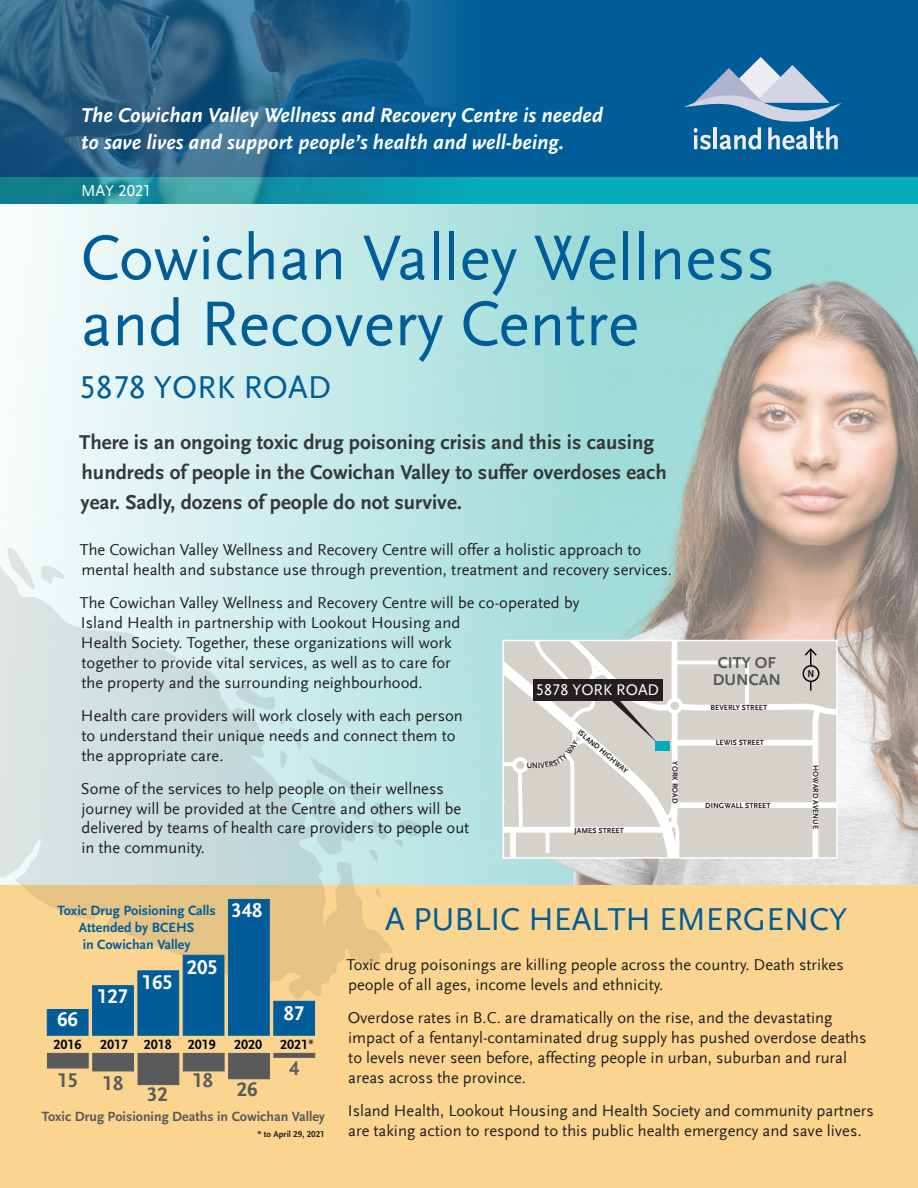
<style>
.page{position:relative;width:918px;height:1188px;background:#fff}
.page>*{position:absolute;margin:0;border:0;box-sizing:border-box;transform-origin:0 0}
.H3_title{font:66px/66px "Scala Sans";color:#005d98}
.H2_caps_subhead{font:33px "Scala Sans Caps";color:#005d98}
.p2_bold_highlight_pa{font:700 21px/30px "Scala Sans";color:#353838}
.p2_bold_highlight_pa-2{font:italic 700 21px/27px "Scala Sans";color:#fff}
.t1{font:700 20.7px "Scala Sans Figures";color:#fff}
.t2{font:700 20.7px "Scala Sans Figures";color:#595a5c}
.p1{font:16.5px/19.8px "Scala Sans";color:#231f20}
.t3{font:700 16.5px/16.5px "Scala Sans";color:#58595b;text-align:center}
.p1-2{font:16.5px "Scala Sans Caps";color:#fff}
.t4{font:16.2px "Scala Sans Caps";color:#fff}
.t5{font:700 13.95px/16.8px "Scala Sans";color:#005d99;text-align:center}
.t6{font:700 13.95px "Scala Sans";color:#595a5c}
.t7{font:700 13.95px "Scala Sans Figures";color:#020304}
.t8{font:700 9px "Scala Sans";color:#221e1f}
.t9{font:700 7.8px "Scala Sans";color:#231f20}
.s1{font-family:"Myriad Pro";font-weight:400}
.s2{font-family:"Myriad Pro"}
.s3{font-family:"Scala Sans Figures"}
</style>
<div class="page">
<img style="left:395px;top:204px;width:523px;height:682px">
<div style="left:0;top:0;width:918px;height:190px;background:#005d98"></div>
<div style="left:0;top:886px;width:918px;height:302px;background:#fbd590"></div>
<div style="left:0;top:177px;width:918px;height:27px;background:#05adbb"></div>
<svg style="left:0;top:204px;width:395px;height:796px"></svg>
<svg style="left:375px;top:888px;width:7px;height:11px"></svg>
<svg style="left:235px;top:682px;width:193px;height:181px;background:#c1e3e2"></svg>
<svg style="left:0;top:701px;width:16px;height:68px"></svg>
<img style="left:0;top:0;width:454px;height:204px">
<svg style="left:684px;top:57px;width:157px;height:93px"></svg>
<div style="left:274px;top:1001px;width:41px;height:34px;background:#005d99;border:1px solid #005d99"></div>
<div style="left:228px;top:899px;width:41px;height:136px;background:#005d99"></div>
<div style="left:183px;top:955px;width:41px;height:80px;background:#005d99;border:1px solid #005d99"></div>
<div style="left:138px;top:971px;width:41px;height:64px;background:#005d99;border:1px solid #005d99"></div>
<div style="left:93px;top:986px;width:40px;height:49px;background:#005d99"></div>
<div style="left:47px;top:1009px;width:41px;height:26px;background:#005d99"></div>
<hr style="left:274px;top:1053px;width:41px;height:4px;background:#595a5c">
<div style="left:229px;top:1053px;width:40px;height:26px;background:#595a5c"></div>
<div style="left:183px;top:1053px;width:41px;height:18px;background:#595a5c"></div>
<div style="left:138px;top:1053px;width:41px;height:32px;background:#595a5c"></div>
<div style="left:93px;top:1053px;width:41px;height:18px;background:#595a5c"></div>
<div style="left:47px;top:1053px;width:41px;height:15px;background:#595a5c"></div>
<svg style="left:503px;top:641px;width:334px;height:217px;background:#d3d0cb"></svg>
<p class="p2_bold_highlight_pa-2" style="left:81px;top:102px;width:523px">The Cowichan Valley Wellness and Recovery Centre is needed to save lives and support people’s health and well-being.</p>
<p class="p1-2" style="left:81px;top:181px;width:72px">MAY 2021</p>
<p class="H3_title" style="left:80px;top:226px;width:696px">Cowichan Valley Wellness and Recovery Centre</p>
<p class="H2_caps_subhead" style="left:80px;top:370px;width:253px">5878 YORK ROAD</p>
<p class="p2_bold_highlight_pa" style="left:79px;top:427px;width:589px">There is an ongoing toxic drug poisoning crisis and this is causing hundreds of people in the Cowichan Valley to suffer overdoses each year. Sadly, dozens of people do not survive.</p>
<p class="p1" style="left:80px;top:540px;width:594px">The Cowichan Valley Wellness and Recovery Centre will offer a holistic approach to mental health and substance use through prevention, treatment and recovery services.</p>
<p class="p1" style="left:80px;top:594px;width:501px">The Cowichan Valley Wellness and Recovery Centre will be co-operated by Island Health in partnership with Lookout Housing and<br>Health Society. Together, these organizations will work<br>together to provide vital services, as well as to care for<br>the property and the surrounding neighbourhood.</p>
<p class="p1" style="left:81px;top:706px;width:383px">Health care providers will work closely with each person to understand their unique needs and connect them to the appropriate care.</p>
<p class="p1" style="left:81px;top:779px;width:390px">Some of the services to help people on their wellness journey will be provided at the Centre and others will be delivered by teams of health care providers to people out in the community.</p>
<p class="t3" style="left:713px;top:655px;width:70px">CITY OF<br>DUNCAN</p>
<p class="t4" style="left:536px;top:681px;width:124px">5878 YORK ROAD</p>
<p class="t9" style="left:711px;top:704px;width:58px">BEVERLY STREET</p>
<p class="t9" style="left:716px;top:738px;width:50px">LEWIS STREET</p>
<p class="t9" style="left:581px;top:728px;width:65px;rotate:40deg">ISLAND HIGHWAY</p>
<p class="t9" style="left:679px;top:761px;width:43px;rotate:90deg">YORK ROAD</p>
<p class="t9" style="left:527px;top:761px;width:7px">U</p>
<p class="t9" style="left:705px;top:801px;width:67px">DINGWALL STREET</p>
<p class="t9" style="left:575px;top:826px;width:51px">JAMES STREET</p>
<p class="t9" style="left:820px;top:765px;width:65px;rotate:90deg">HOWARD AVENUE</p>
<p class="t5" style="left:58px;top:903px;width:160px">Toxic Drug Poisioning Calls<br>Attended by BCEHS<br>in Cowichan Valley</p>
<p class="t1" style="left:97px;top:988px;width:33px">127</p>
<p class="t1" style="left:142px;top:973px;width:33px">165</p>
<p class="t1" style="left:187px;top:959px;width:33px">205</p>
<p class="t1" style="left:231px;top:902px;width:33px">348</p>
<p class="t1" style="left:57px;top:1011px;width:22px">66</p>
<p class="t1" style="left:284px;top:1005px;width:22px">87</p>
<p class="t7" style="left:54px;top:1038px;width:29px">2016</p>
<p class="t7" style="left:100px;top:1038px;width:117px">2017 2018 2019</p>
<p class="t7" style="left:234px;top:1038px;width:29px">2020</p>
<p class="t7" style="left:280px;top:1038px;width:35px">2021<span class="s1">*</span></p>
<p class="t2" style="left:57px;top:1073px;width:67px">15 18</p>
<p class="t2" style="left:147px;top:1086px;width:22px">32</p>
<p class="t2" style="left:289px;top:1060px;width:12px">4</p>
<p class="t2" style="left:192px;top:1072px;width:22px">18</p>
<p class="t2" style="left:237px;top:1081px;width:22px">26</p>
<p class="t6" style="left:42px;top:1109px;width:285px">Toxic Drug Poisioning Deaths in Cowichan Valley</p>
<p class="t8" style="left:257px;top:1129px;width:69px"><span class="s2">*</span> to April <span class="s3">29, 2021</span></p>
<p class="H2_caps_subhead" style="left:385px;top:902px;width:464px">A PUBLIC HEALTH EMERGENCY</p>
<p class="p1" style="left:347px;top:955px;width:499px">Toxic drug poisonings are killing people across the country. Death strikes people of all ages, income levels and ethnicity.</p>
<p class="p1" style="left:348px;top:1008px;width:520px">Overdose rates in B.C. are dramatically on the rise, and the devastating impact of a fentanyl-contaminated drug supply has pushed overdose deaths to levels never seen before, affecting people in urban, suburban and rural areas across the province.</p>
<p class="p1" style="left:348px;top:1101px;width:528px">Island Health, Lookout Housing and Health Society and community partners are taking action to respond to this public health emergency and save lives.</p>
</div>
